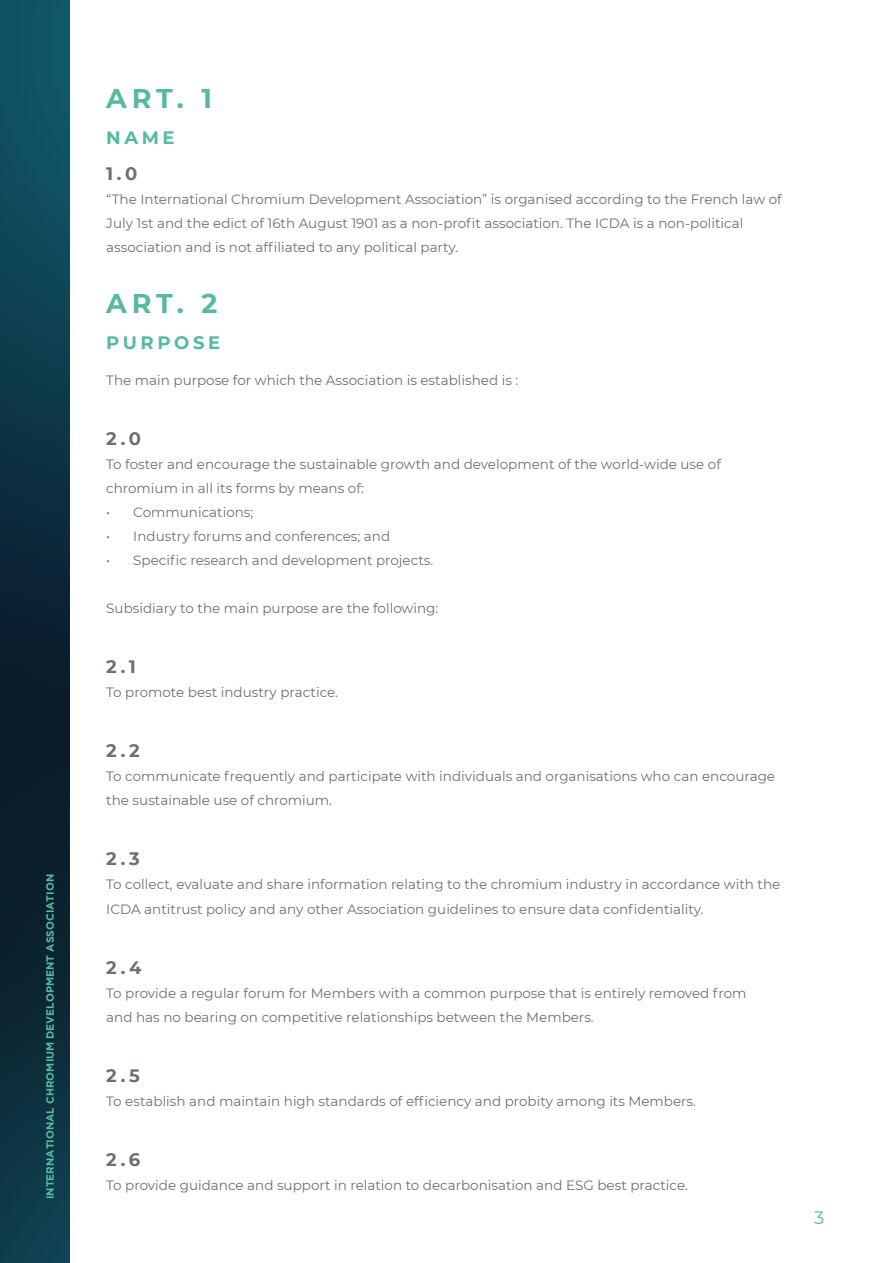
<style>
.page{position:relative;width:893px;height:1263px;background:#fff}
.page>*{position:absolute;margin:0;border:0;box-sizing:border-box;transform-origin:0 0}
.t1{font:700 27px "Montserrat";letter-spacing:.175em;color:#56baa2}
.t2{font:700 18px "Montserrat";color:#6b7074}
.t3{font:700 18px "Montserrat";letter-spacing:.2em;color:#55baa2}
.t4{font:18px "Montserrat";color:#56baa2}
.t5{font:13.5px/24px "Montserrat";color:#6b7074}
.t6{font:700 10.5px "Gotham";color:#56baa2}
</style>
<div class="page">
<svg style="left:0;top:0;width:69px;height:1263px;background:#0c3342"></svg>
<p class="t6" style="left:44px;top:1199px;width:327px;rotate:-90deg">INTERNATIONAL CHROMIUM DEVELOPMENT ASSOCIATION</p>
<h1 class="t1" style="left:106px;top:79px;width:107px">ART. 1</h1>
<h2 class="t3" style="left:106px;top:125px;width:70px">NAME</h2>
<h2 class="t2" style="left:106px;top:161px;width:32px">1.0</h2>
<p class="t5" style="left:106px;top:187px;width:677px">“The International Chromium Development Association” is organised according to the French law of<br>July 1st and the edict of 16th August 1901 as a non-profit association. The ICDA is a non-political association and is not affiliated to any political party.</p>
<h1 class="t1" style="left:106px;top:284px;width:112px">ART. 2</h1>
<h2 class="t3" style="left:106px;top:330px;width:115px">PURPOSE</h2>
<p class="t5" style="left:106px;top:368px;width:414px">The main purpose for which the Association is established is :</p>
<h2 class="t2" style="left:106px;top:426px;width:36px">2.0</h2>
<p class="t5" style="left:106px;top:452px;width:616px">To foster and encourage the sustainable growth and development of the world-wide use of chromium in all its forms by means of:</p>
<p class="t5" style="left:106px;top:500px;width:149px">• Communications;</p>
<p class="t5" style="left:106px;top:524px;width:285px">• Industry forums and conferences; and</p>
<p class="t5" style="left:106px;top:548px;width:329px">• Specific research and development projects.</p>
<p class="t5" style="left:106px;top:596px;width:334px">Subsidiary to the main purpose are the following:</p>
<h2 class="t2" style="left:106px;top:654px;width:31px">2.1</h2>
<p class="t5" style="left:106px;top:680px;width:233px">To promote best industry practice.</p>
<h2 class="t2" style="left:106px;top:738px;width:35px">2.2</h2>
<p class="t5" style="left:106px;top:764px;width:670px">To communicate frequently and participate with individuals and organisations who can encourage the sustainable use of chromium.</p>
<h2 class="t2" style="left:106px;top:846px;width:35px">2.3</h2>
<p class="t5" style="left:106px;top:872px;width:676px">To collect, evaluate and share information relating to the chromium industry in accordance with the<br>ICDA antitrust policy and any other Association guidelines to ensure data confidentiality.</p>
<h2 class="t2" style="left:106px;top:954px;width:37px">2.4</h2>
<p class="t5" style="left:106px;top:980px;width:642px">To provide a regular forum for Members with a common purpose that is entirely removed from and has no bearing on competitive relationships between the Members.</p>
<h2 class="t2" style="left:106px;top:1062px;width:35px">2.5</h2>
<p class="t5" style="left:106px;top:1088px;width:591px">To establish and maintain high standards of efficiency and probity among its Members.</p>
<h2 class="t2" style="left:106px;top:1146px;width:35px">2.6</h2>
<p class="t5" style="left:106px;top:1172px;width:583px">To provide guidance and support in relation to decarbonisation and ESG best practice.</p>
<h2 class="t4" style="left:814px;top:1205px;width:12px">3</h2>
</div>
